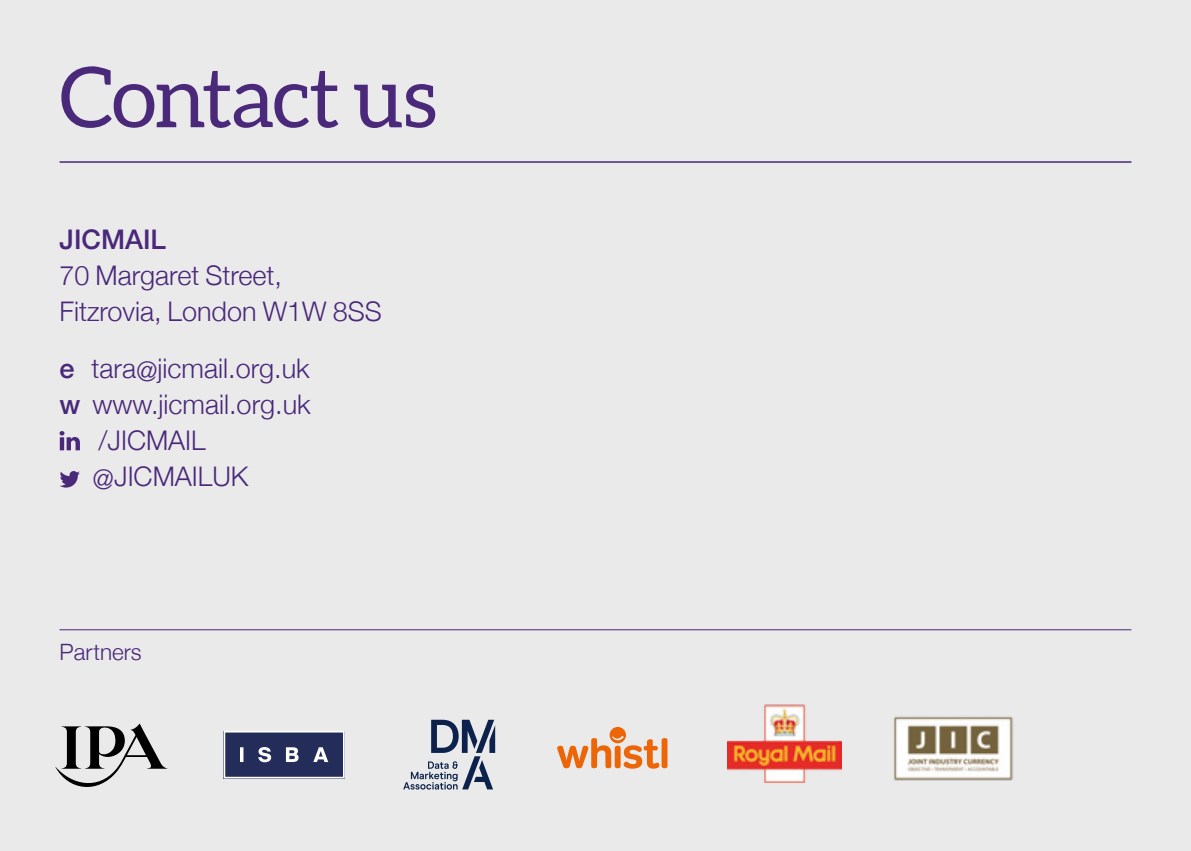
<style>
.page{position:relative;width:1191px;height:851px;background:#fff}
.page>*{position:absolute;margin:0;border:0;box-sizing:border-box;transform-origin:0 0}
.t1{font:84px "Aleo";letter-spacing:-.015em;color:#4a287a}
.t2{font:300 27px/36px "Helvetica Neue";color:#4a287a}
.t3{font:500 27px "Helvetica Neue";color:#4a287a}
.t4{font:300 22.5px "Helvetica Neue";color:#4a287a}
.s1{font-weight:500}
</style>
<div class="page">
<div style="left:0;top:0;width:1191px;height:850px;background:#eaeaea"></div>
<hr style="left:60px;top:161px;width:1071px;height:2px;background:#4a287a">
<img style="left:893px;top:716px;width:121px;height:65px">
<img style="left:727px;top:704px;width:114px;height:78px">
<svg style="left:60px;top:471px;width:20px;height:16px"></svg>
<svg style="left:60px;top:431px;width:20px;height:19px"></svg>
<svg style="left:403px;top:719px;width:92px;height:70px"></svg>
<svg style="left:557px;top:726px;width:110px;height:42px"></svg>
<svg style="left:55px;top:723px;width:113px;height:64px"></svg>
<hr style="left:60px;top:629px;width:1071px;height:1px;background:#4a287a">
<svg style="left:223px;top:731px;width:122px;height:47px;background:#464d73"></svg>
<h1 class="t1" style="left:60px;top:50px;width:379px">Contact us</h1>
<p class="t3" style="left:60px;top:223px;width:108px">JICMAIL</p>
<p class="t2" style="left:60px;top:257px;width:324px">70 Margaret Street,<br>Fitzrovia, London W1W 8SS</p>
<p class="t2" style="left:60px;top:350px;width:252px"><span class="s1">e</span> tara@jicmail.org.uk</p>
<p class="t2" style="left:60px;top:386px;width:253px"><span class="s1">w</span> www.jicmail.org.uk</p>
<p class="t2" style="left:99px;top:422px;width:109px">/JICMAIL</p>
<p class="t2" style="left:93px;top:458px;width:157px">@JICMAILUK</p>
<p class="t4" style="left:60px;top:638px;width:84px">Partners</p>
</div>
